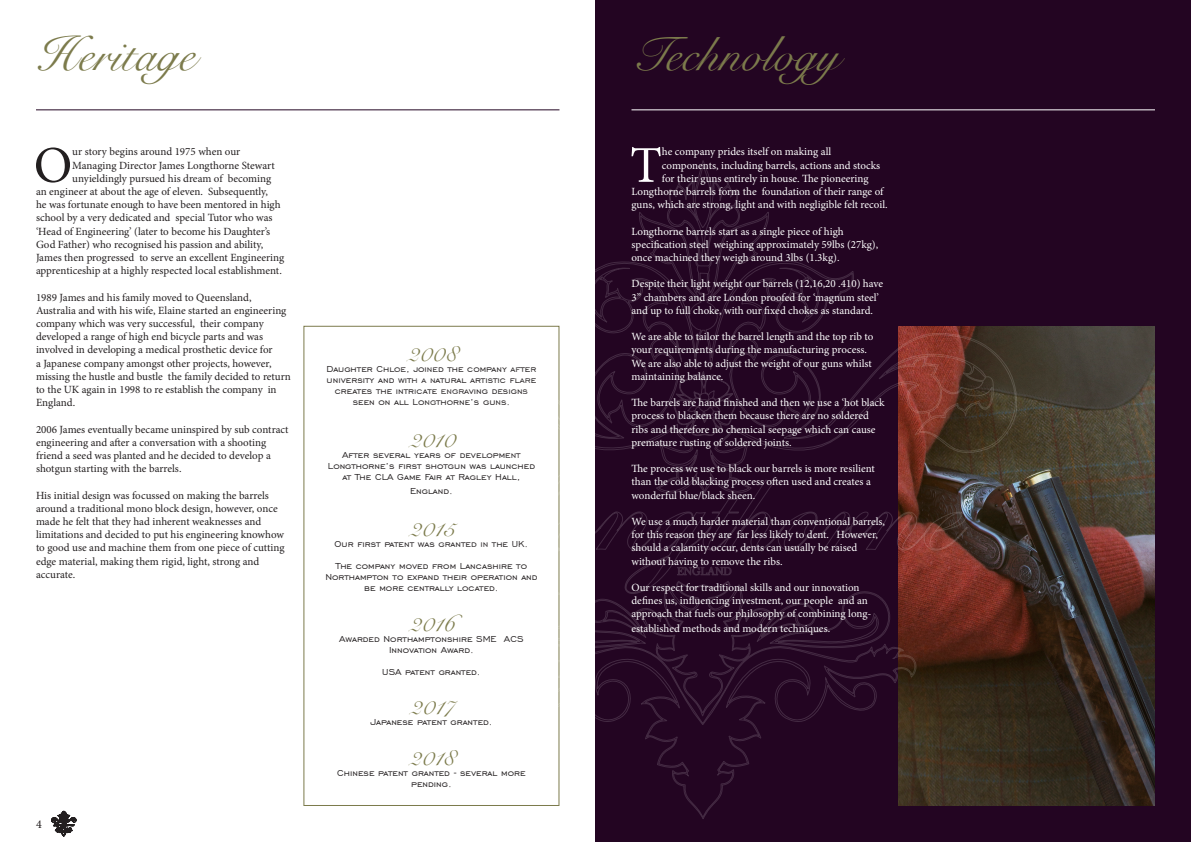
<style>
.page{position:relative;width:1191px;height:842px;background:#fff}
.page>*{position:absolute;margin:0;border:0;box-sizing:border-box;transform-origin:0 0}
.t1{font:51.6px "Minion Pro";color:#231f20}
.t2{font:51.6px "Minion Pro";color:#fff}
.t3{font:48px "Snell Roundhand";letter-spacing:.005em;color:#7c7b4c}
.t4{font:24px "Snell Roundhand";letter-spacing:.01em;color:#7c7b4c}
.t5{font:12px "Minion Pro";color:#231f20}
.t6{font:11px/13.2px "Minion Pro";letter-spacing:-.005em;color:#fff}
.t7{font:11px/13.2px "Minion Pro";color:#231f20}
.t8{font:11px/11px "Engravers Gothic BT";color:#231f20;text-align:center}
</style>
<div class="page">
<svg style="left:51px;top:811px;width:25px;height:25px"></svg>
<div style="left:595px;top:0;width:596px;height:842px;background:#230522"></div>
<hr style="left:36px;top:110px;width:523px;height:1px;background:#230522">
<hr style="left:631px;top:110px;width:524px;height:1px;background:#fff">
<img style="left:1016px;top:326px;width:139px;height:480px">
<svg style="left:391px;top:160px;width:625px;height:659px"></svg>
<p class="t3" style="left:36px;top:16px;width:161px">Heritage</p>
<p class="t3" style="left:631px;top:16px;width:209px">Technology</p>
<p class="t1" style="left:34px;top:131px;width:40px">O</p>
<p class="t7" style="left:72px;top:145px;width:170px">ur story begins around 1975 when our</p>
<p class="t7" style="left:72px;top:159px;width:204px">Managing Director James Longthorne Stewart</p>
<p class="t7" style="left:72px;top:172px;width:200px">unyieldingly pursued his dream of becoming</p>
<p class="t7" style="left:36px;top:185px;width:233px">an engineer at about the age of eleven. Subsequently,</p>
<p class="t7" style="left:36px;top:198px;width:246px">he was fortunate enough to have been mentored in high</p>
<p class="t7" style="left:36px;top:211px;width:238px">school by a very dedicated and special Tutor who was</p>
<p class="t7" style="left:36px;top:225px;width:236px">‘Head of Engineering’ (later to become his Daughter’s</p>
<p class="t7" style="left:36px;top:238px;width:229px">God Father) who recognised his passion and ability,</p>
<p class="t7" style="left:36px;top:251px;width:250px">James then progressed to serve an excellent Engineering</p>
<p class="t7" style="left:36px;top:264px;width:247px">apprenticeship at a highly respected local establishment.</p>
<p class="t7" style="left:36px;top:291px;width:256px">1989 James and his family moved to Queensland, Australia and with his wife, Elaine started an engineering company which was very successful, their company developed a range of high end bicycle parts and was involved in developing a medical prosthetic device for<br>a Japanese company amongst other projects, however, missing the hustle and bustle the family decided to return to the UK again in 1998 to re establish the company in England.</p>
<p class="t7" style="left:36px;top:423px;width:254px">2006 James eventually became uninspired by sub contract engineering and after a conversation with a shooting friend a seed was planted and he decided to develop a shotgun starting with the barrels.</p>
<p class="t7" style="left:36px;top:489px;width:250px">His initial design was focussed on making the barrels around a traditional mono block design, however, once made he felt that they had inherent weaknesses and limitations and decided to put his engineering knowhow to good use and machine them from one piece of cutting edge material, making them rigid, light, strong and accurate.</p>
<p class="t5" style="left:36px;top:816px;width:7px">4</p>
<p class="t4" style="left:406px;top:335px;width:51px">2008</p>
<p class="t8" style="left:326px;top:364px;width:211px">Daughter Chloe, joined the company after university and with a natural artistic flare creates the intricate engraving designs seen on all Longthorne’s guns.</p>
<p class="t4" style="left:408px;top:421px;width:47px">2010</p>
<p class="t8" style="left:328px;top:450px;width:209px">After several years of development<br>Longthorne’s first shotgun was launched at The CLA Game Fair at Ragley Hall,</p>
<p class="t8" style="left:410px;top:485px;width:44px">England.</p>
<p class="t4" style="left:408px;top:509px;width:47px">2015</p>
<p class="t8" style="left:334px;top:538px;width:195px">Our first patent was granted in the UK.</p>
<p class="t8" style="left:325px;top:560px;width:214px">The company moved from Lancashire to<br>Northampton to expand their operation and be more centrally located.</p>
<p class="t4" style="left:408px;top:604px;width:47px">2016</p>
<p class="t8" style="left:339px;top:633px;width:186px">Awarded Northamptonshire SME ACS<br>Innovation Award.</p>
<p class="t8" style="left:382px;top:666px;width:100px">USA patent granted.</p>
<p class="t4" style="left:409px;top:687px;width:46px">2017</p>
<p class="t8" style="left:370px;top:716px;width:124px">Japanese patent granted.</p>
<p class="t4" style="left:408px;top:738px;width:47px">2018</p>
<p class="t8" style="left:337px;top:767px;width:190px">Chinese patent granted - several more pending.</p>
<p class="t2" style="left:630px;top:131px;width:33px">T</p>
<p class="t6" style="left:662px;top:145px;width:171px">he company prides itself on making all</p>
<p class="t6" style="left:662px;top:159px;width:220px">components, including barrels, actions and stocks</p>
<p class="t6" style="left:662px;top:172px;width:208px">for their guns entirely in house. The pioneering</p>
<p class="t6" style="left:631px;top:185px;width:253px">Longthorne barrels form the foundation of their range of</p>
<p class="t6" style="left:631px;top:198px;width:257px">guns, which are strong, light and with negligible felt recoil.</p>
<p class="t6" style="left:631px;top:225px;width:248px">Longthorne barrels start as a single piece of high specification steel weighing approximately 59lbs (27kg), once machined they weigh around 3lbs (1.3kg).</p>
<p class="t6" style="left:631px;top:277px;width:253px">Despite their light weight our barrels (12,16,20 .410) have<br>3” chambers and are London proofed for ‘magnum steel’ and up to full choke, with our fixed chokes as standard.</p>
<p class="t6" style="left:631px;top:330px;width:243px">We are able to tailor the barrel length and the top rib to your requirements during the manufacturing process.<br>We are also able to adjust the weight of our guns whilst maintaining balance.</p>
<p class="t6" style="left:631px;top:396px;width:254px">The barrels are hand finished and then we use a ‘hot black process to blacken them because there are no soldered ribs and therefore no chemical seepage which can cause premature rusting of soldered joints.</p>
<p class="t6" style="left:631px;top:462px;width:245px">The process we use to black our barrels is more resilient than the cold blacking process often used and creates a wonderful blue/black sheen.</p>
<p class="t6" style="left:631px;top:515px;width:255px">We use a much harder material than conventional barrels, for this reason they are far less likely to dent. However, should a calamity occur, dents can usually be raised without having to remove the ribs.</p>
<p class="t6" style="left:631px;top:581px;width:241px">Our respect for traditional skills and our innovation defines us, influencing investment, our people and an approach that fuels our philosophy of combining long-</p>
<p class="t6" style="left:631px;top:622px;width:200px">established methods and modern techniques.</p>
</div>
